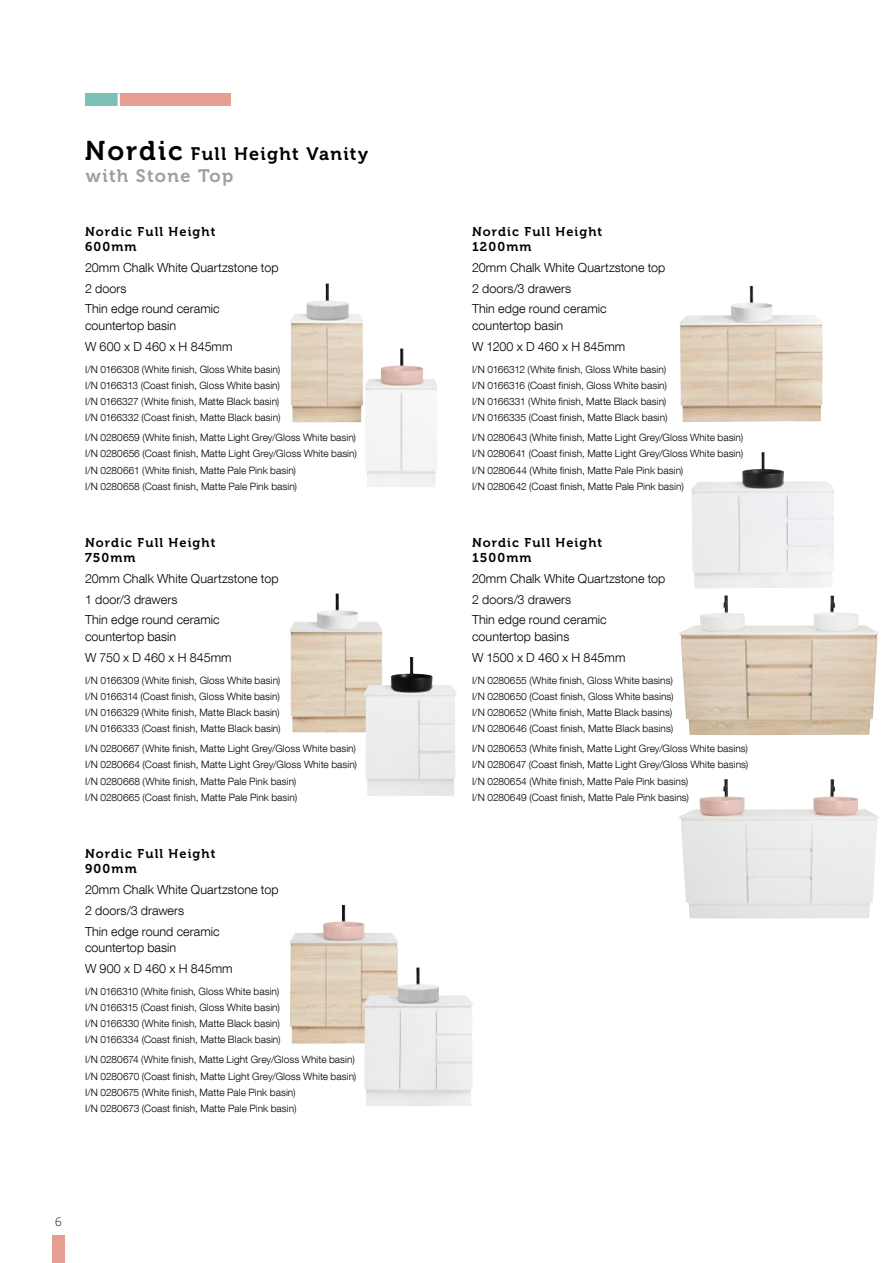
<style>
.page{position:relative;width:893px;height:1263px;background:#fff}
.page>*{position:absolute;margin:0;border:0;box-sizing:border-box;transform-origin:0 0}
.t1{font:18px/21.6px "Museo 700";letter-spacing:.07em;color:#000}
.t2{font:12.75px/15px "Museo 700";letter-spacing:.085em;color:#000}
.t3{font:300 12.6px/20.7px "Helvetica Neue LT Com";letter-spacing:.005em;color:#000}
.t4{font:12px "Museo 100";color:#000}
.t5{font:300 10.2px/16.2px "Helvetica Neue LT Com";letter-spacing:.005em;color:#000}
.s1{font-size:27px}
.s2{color:#9d9e9d}
</style>
<div class="page">
<div style="left:52px;top:1235px;width:13px;height:28px;background:#e59e91"></div>
<div style="left:119px;top:94px;width:112px;height:12px;background:#e59e91"></div>
<div style="left:85px;top:94px;width:34px;height:12px;background:#7dc0b5"></div>
<svg style="left:118px;top:94px;width:2px;height:12px"></svg>
<img style="left:290px;top:283px;width:73px;height:139px">
<img style="left:364px;top:348px;width:73px;height:139px">
<img style="left:290px;top:593px;width:92px;height:139px">
<img style="left:364px;top:657px;width:93px;height:139px">
<img style="left:290px;top:905px;width:108px;height:139px">
<img style="left:679px;top:286px;width:144px;height:136px">
<img style="left:679px;top:595px;width:200px;height:140px">
<img style="left:679px;top:779px;width:200px;height:139px">
<img style="left:691px;top:452px;width:143px;height:136px">
<img style="left:364px;top:967px;width:109px;height:139px">
<h1 class="t1" style="left:85px;top:143px;width:285px"><span class="s1">Nordic</span> Full Height Vanity <span class="s2">with Stone Top</span></h1>
<p class="t2" style="left:85px;top:224px;width:132px">Nordic Full Height<br>600mm</p>
<p class="t3" style="left:85px;top:257px;width:195px">20mm Chalk White Quartzstone top<br>2 doors<br>Thin edge round ceramic</p>
<p class="t3" style="left:85px;top:315px;width:149px">countertop basin<br>W 600 x D 460 x H 845mm</p>
<p class="t5" style="left:85px;top:361px;width:197px;text-align:justify">I/N 0166308 (White finish, Gloss White basin)<br>I/N 0166313 (Coast finish, Gloss White basin)<br>I/N 0166327 (White finish, Matte Black basin)<br>I/N 0166332 (Coast finish, Matte Black basin)</p>
<p class="t5" style="left:85px;top:429px;width:273px">I/N 0280659 (White finish, Matte Light Grey/Gloss White basin)<br>I/N 0280656 (Coast finish, Matte Light Grey/Gloss White basin)<br>I/N 0280661 (White finish, Matte Pale Pink basin)<br>I/N 0280658 (Coast finish, Matte Pale Pink basin)</p>
<p class="t2" style="left:85px;top:535px;width:132px">Nordic Full Height<br>750mm</p>
<p class="t3" style="left:85px;top:568px;width:195px">20mm Chalk White Quartzstone top<br>1 door/3 drawers<br>Thin edge round ceramic</p>
<p class="t3" style="left:85px;top:626px;width:148px">countertop basin<br>W 750 x D 460 x H 845mm</p>
<p class="t5" style="left:85px;top:672px;width:197px;text-align:justify">I/N 0166309 (White finish, Gloss White basin)<br>I/N 0166314 (Coast finish, Gloss White basin)<br>I/N 0166329 (White finish, Matte Black basin)<br>I/N 0166333 (Coast finish, Matte Black basin)</p>
<p class="t5" style="left:85px;top:740px;width:274px">I/N 0280667 (White finish, Matte Light Grey/Gloss White basin)<br>I/N 0280664 (Coast finish, Matte Light Grey/Gloss White basin)<br>I/N 0280668 (White finish, Matte Pale Pink basin)<br>I/N 0280665 (Coast finish, Matte Pale Pink basin)</p>
<p class="t2" style="left:85px;top:846px;width:132px">Nordic Full Height<br>900mm</p>
<p class="t3" style="left:85px;top:879px;width:195px">20mm Chalk White Quartzstone top<br>2 doors/3 drawers<br>Thin edge round ceramic</p>
<p class="t3" style="left:85px;top:937px;width:149px">countertop basin<br>W 900 x D 460 x H 845mm</p>
<p class="t5" style="left:85px;top:983px;width:197px">I/N 0166310 (White finish, Gloss White basin)<br>I/N 0166315 (Coast finish, Gloss White basin)<br>I/N 0166330 (White finish, Matte Black basin)<br>I/N 0166334 (Coast finish, Matte Black basin)</p>
<p class="t5" style="left:85px;top:1051px;width:273px">I/N 0280674 (White finish, Matte Light Grey/Gloss White basin)<br>I/N 0280670 (Coast finish, Matte Light Grey/Gloss White basin)<br>I/N 0280675 (White finish, Matte Pale Pink basin)<br>I/N 0280673 (Coast finish, Matte Pale Pink basin)</p>
<p class="t4" style="left:55px;top:1215px;width:8px">6</p>
<p class="t2" style="left:472px;top:224px;width:132px">Nordic Full Height<br>1200mm</p>
<p class="t3" style="left:472px;top:257px;width:195px">20mm Chalk White Quartzstone top<br>2 doors/3 drawers<br>Thin edge round ceramic</p>
<p class="t3" style="left:472px;top:315px;width:155px">countertop basin<br>W 1200 x D 460 x H 845mm</p>
<p class="t5" style="left:472px;top:361px;width:197px">I/N 0166312 (White finish, Gloss White basin)<br>I/N 0166316 (Coast finish, Gloss White basin)<br>I/N 0166331 (White finish, Matte Black basin)<br>I/N 0166335 (Coast finish, Matte Black basin)</p>
<p class="t5" style="left:472px;top:429px;width:273px">I/N 0280643 (White finish, Matte Light Grey/Gloss White basin)<br>I/N 0280641 (Coast finish, Matte Light Grey/Gloss White basin)<br>I/N 0280644 (White finish, Matte Pale Pink basin)<br>I/N 0280642 (Coast finish, Matte Pale Pink basin)</p>
<p class="t2" style="left:472px;top:535px;width:132px">Nordic Full Height<br>1500mm</p>
<p class="t3" style="left:472px;top:568px;width:195px">20mm Chalk White Quartzstone top<br>2 doors/3 drawers<br>Thin edge round ceramic</p>
<p class="t3" style="left:472px;top:626px;width:155px">countertop basins<br>W 1500 x D 460 x H 845mm</p>
<p class="t5" style="left:472px;top:672px;width:203px">I/N 0280655 (White finish, Gloss White basins)<br>I/N 0280650 (Coast finish, Gloss White basins)<br>I/N 0280652 (White finish, Matte Black basins)<br>I/N 0280646 (Coast finish, Matte Black basins)</p>
<p class="t5" style="left:472px;top:740px;width:278px">I/N 0280653 (White finish, Matte Light Grey/Gloss White basins)<br>I/N 0280647 (Coast finish, Matte Light Grey/Gloss White basins)<br>I/N 0280654 (White finish, Matte Pale Pink basins)<br>I/N 0280649 (Coast finish, Matte Pale Pink basins)</p>
</div>
